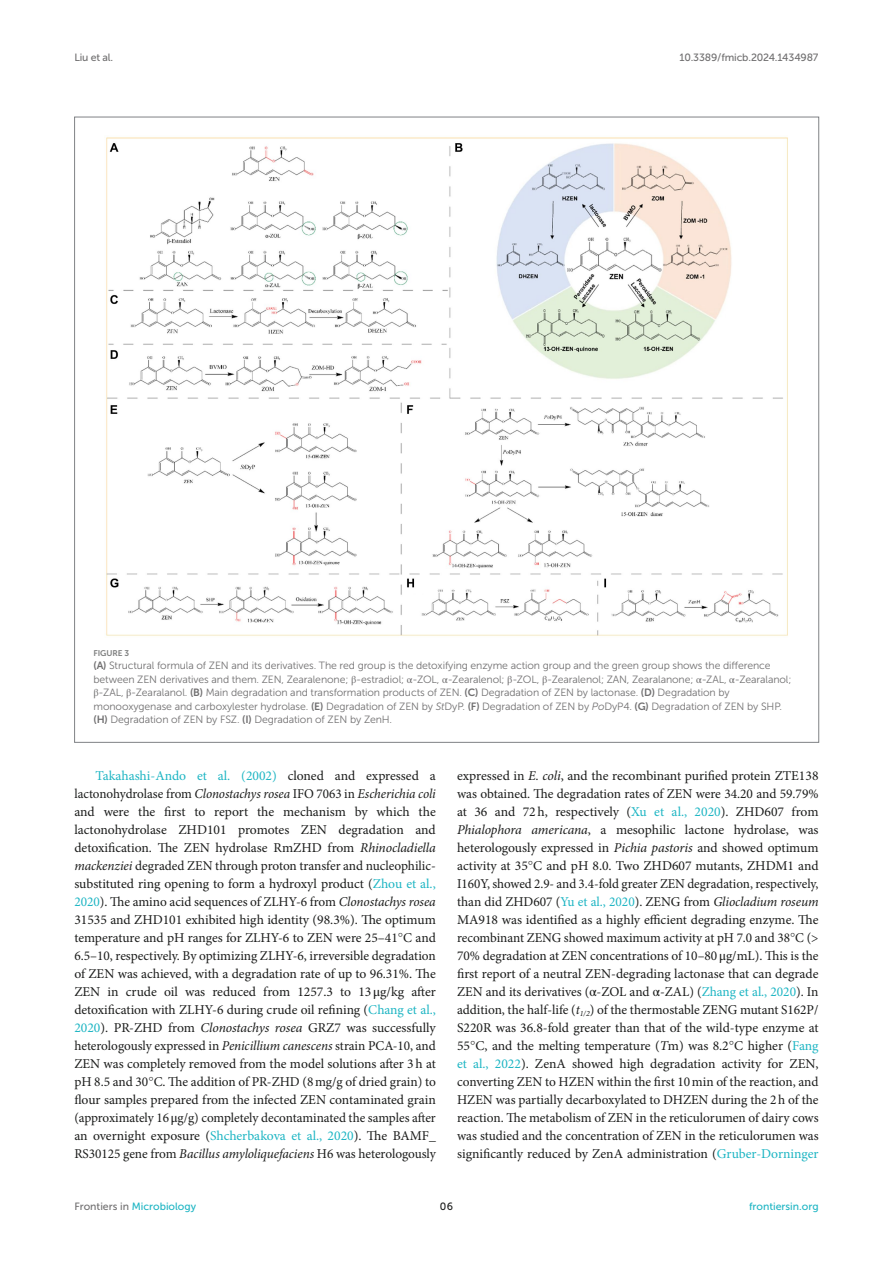
<style>
.page{position:relative;width:893px;height:1263px;background:#fff}
.page>*{position:absolute;margin:0;border:0;box-sizing:border-box;transform-origin:0 0}
.TEXT{font:13.5px/18px "Minion Pro";color:#1b1c1b;text-align:justify}
.FIG_LEG{font:10.5px/13.5px "Museo Sans 300";letter-spacing:-.01em;color:#706f70}
.t1{font:10.5px "Museo Sans 500";color:#1db5c3}
.t2{font:10.5px "Museo Sans 500";letter-spacing:-.015em;color:#706f70}
.t3{font:10.5px "Museo Sans 500";color:#1b1c1b}
.FIG_HD{font:8.25px "Museo Sans 700";letter-spacing:-.01em;color:#7e7f7f}
.s1{font-family:"Museo Sans 700"}
.s2{font-family:"STIX General"}
.s3{font-style:italic}
.s4{color:#1db5c3}
.s5{font-family:"STIX"}
.s6{color:#706f70}
</style>
<div class="page">
<img style="left:106px;top:137px;width:682px;height:499px">
<p class="t2" style="left:74px;top:51px;width:40px">Liu et al.</p>
<p class="t2" style="left:679px;top:51px;width:141px">10.3389/fmicb.2024.1434987</p>
<p class="FIG_HD" style="left:94px;top:648px;width:37px">FIGURE 3</p>
<p class="FIG_LEG" style="left:94px;top:659px;width:699px"><span class="s1">(A)</span> Structural formula of ZEN and its derivatives. The red group is the detoxifying enzyme action group and the green group shows the difference between ZEN derivatives and them. ZEN, Zearalenone; <span class="s2">β</span>-estradiol; <span class="s2">α</span>-ZOL, <span class="s2">α</span>-Zearalenol; <span class="s2">β</span>-ZOL, <span class="s2">β</span>-Zearalenol; ZAN, Zearalanone; <span class="s2">α</span>-ZAL, <span class="s2">α</span>-Zearalanol; <span class="s2">β</span>-ZAL, <span class="s2">β</span>-Zearalanol. <span class="s1">(B)</span> Main degradation and transformation products of ZEN. <span class="s1">(C)</span> Degradation of ZEN by lactonase. <span class="s1">(D)</span> Degradation by monooxygenase and carboxylester hydrolase. <span class="s1">(E)</span> Degradation of ZEN by <span class="s3">St</span>DyP. <span class="s1">(F)</span> Degradation of ZEN by <span class="s3">Po</span>DyP4. <span class="s1">(G)</span> Degradation of ZEN by SHP. <span class="s1">(H)</span> Degradation of ZEN by FSZ. <span class="s1">(I)</span> Degradation of ZEN by ZenH.</p>
<p class="TEXT" style="left:74px;top:767px;width:363px;text-indent:21px"><span class="s4">Takahashi-Ando et al. (2002)</span> cloned and expressed a lactonohydrolase from <span class="s3">Clonostachys rosea</span> IFO 7063 in <span class="s3">Escherichia coli </span>and were the first to report the mechanism by which the lactonohydrolase ZHD101 promotes ZEN degradation and detoxification. The ZEN hydrolase RmZHD from <span class="s3">Rhinocladiella mackenziei</span> degraded ZEN through proton transfer and nucleophilic&shy;substituted ring opening to form a hydroxyl product (<span class="s4">Zhou et al., 2020</span>). The amino acid sequences of ZLHY-6 from <span class="s3">Clonostachys rosea </span>31535 and ZHD101 exhibited high identity (98.3%). The optimum temperature and pH ranges for ZLHY-6 to ZEN were 25–41<span class="s5">°</span>C and 6.5–10, respectively. By optimizing ZLHY-6, irreversible degradation of ZEN was achieved, with a degradation rate of up to 96.31%. The ZEN in crude oil was reduced from 1257.3 to 13<span class="s2">μ</span>g/kg after detoxification with ZLHY-6 during crude oil refining (<span class="s4">Chang et al., 2020</span>). PR-ZHD from <span class="s3">Clonostachys rosea</span> GRZ7 was successfully heterologously expressed in <span class="s3">Penicillium canescens</span> strain PCA-10, and ZEN was completely removed from the model solutions after 3h at pH 8.5 and 30<span class="s5">°</span>C. The addition of PR-ZHD (8mg/g of dried grain) to flour samples prepared from the infected ZEN contaminated grain (approximately 16<span class="s2">μ</span>g/g) completely decontaminated the samples after an overnight exposure (<span class="s4">Shcherbakova et al., 2020</span>). The BAMF_ RS30125 gene from <span class="s3">Bacillus amyloliquefaciens</span> H6 was heterologously</p>
<p class="TEXT" style="left:457px;top:767px;width:363px">expressed in <span class="s3">E. coli</span>, and the recombinant purified protein ZTE138 was obtained. The degradation rates of ZEN were 34.20 and 59.79% at 36 and 72h, respectively (<span class="s4">Xu et al., 2020</span>). ZHD607 from <span class="s3">Phialophora americana</span>, a mesophilic lactone hydrolase, was heterologously expressed in <span class="s3">Pichia pastoris</span> and showed optimum activity at 35<span class="s5">°</span>C and pH 8.0. Two ZHD607 mutants, ZHDM1 and I160Y, showed 2.9- and 3.4-fold greater ZEN degradation, respectively, than did ZHD607 (<span class="s4">Yu et al., 2020</span>). ZENG from <span class="s3">Gliocladium roseum </span>MA918 was identified as a highly efficient degrading enzyme. The recombinant ZENG showed maximum activity at pH 7.0 and 38<span class="s5">°</span>C (&gt; 70% degradation at ZEN concentrations of 10–80<span class="s2">μ</span>g/mL). This is the first report of a neutral ZEN-degrading lactonase that can degrade ZEN and its derivatives (<span class="s2">α</span>-ZOL and <span class="s2">α</span>-ZAL) (<span class="s4">Zhang et al., 2020</span>). In addition, the half-life (<span class="s3">t</span><sub>1/2</sub>) of the thermostable ZENG mutant S162P/ S220R was 36.8-fold greater than that of the wild-type enzyme at 55<span class="s5">°</span>C, and the melting temperature (<span class="s3">T</span>m) was 8.2<span class="s5">°</span>C higher (<span class="s4">Fang et al., 2022</span>). ZenA showed high degradation activity for ZEN, converting ZEN to HZEN within the first 10min of the reaction, and HZEN was partially decarboxylated to DHZEN during the 2h of the reaction. The metabolism of ZEN in the reticulorumen of dairy cows was studied and the concentration of ZEN in the reticulorumen was significantly reduced by ZenA administration (<span class="s4">Gruber-Dorninger</span></p>
<p class="t1" style="left:74px;top:1200px;width:123px"><span class="s6">Frontiers in</span> Microbiology</p>
<p class="t3" style="left:440px;top:1200px;width:15px">06</p>
<p class="t1" style="left:749px;top:1200px;width:71px">frontiersin.org</p>
</div>
